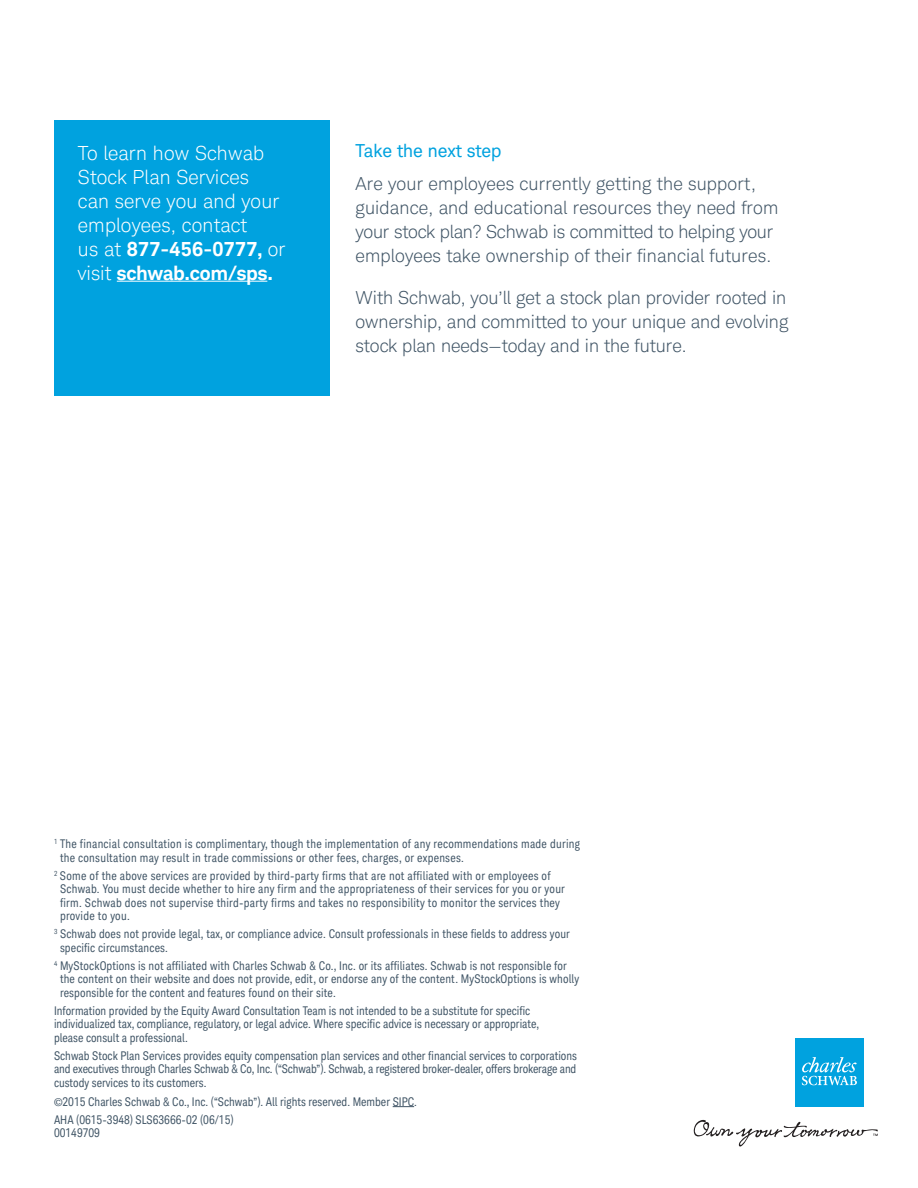
<style>
.page{position:relative;width:918px;height:1188px;background:#fff}
.page>*{position:absolute;margin:0;border:0;box-sizing:border-box;transform-origin:0 0}
.Subheads{font:300 19.5px/24px "Charles Modern";letter-spacing:.01em;color:#fff}
.Introduction{font:300 18px/24px "Charles Modern";letter-spacing:.01em;color:#3e5364}
.Heading_3{font:18px "Charles Modern";color:#00a2df}
.Disclosure{font:condensed 12px/13.5px "Charles Modern";letter-spacing:.01em;color:#3e5364}
.s1{font-weight:700}
</style>
<div class="page">
<svg style="left:393px;top:1106px;width:21px;height:1px"></svg>
<div style="left:54px;top:120px;width:276px;height:276px;background:#00a2df"></div>
<hr style="left:117px;top:281px;width:150px;height:1px;background:#fff">
<svg style="left:694px;top:1120px;width:184px;height:27px"></svg>
<div style="left:795px;top:1038px;width:69px;height:69px;background:#00a2df"></div>
<svg style="left:802px;top:1057px;width:55px;height:28px"></svg>
<p class="Subheads" style="left:78px;top:141px;width:209px">To learn how Schwab<br>Stock Plan Services<br>can serve you and your employees, contact<br>us at <span class="s1">877-456-0777,</span> or visit <span class="s1">schwab.com/sps.</span></p>
<p class="Heading_3" style="left:356px;top:140px;width:148px">Take the next step</p>
<p class="Introduction" style="left:356px;top:172px;width:425px">Are your employees currently getting the support, guidance, and educational resources they need from your stock plan? Schwab is committed to helping your employees take ownership of their financial futures.</p>
<p class="Introduction" style="left:356px;top:286px;width:434px;text-align:justify">With Schwab, you’ll get a stock plan provider rooted in ownership, and committed to your unique and evolving stock plan needs—today and in the future.</p>
<p class="Disclosure" style="left:60px;top:838px;width:522px;text-indent:-6px"><sup>1</sup> The financial consultation is complimentary, though the implementation of any recommendations made during the consultation may result in trade commissions or other fees, charges, or expenses.</p>
<p class="Disclosure" style="left:60px;top:869px;width:507px;text-indent:-6px"><sup>2</sup> Some of the above services are provided by third-party firms that are not affiliated with or employees of Schwab. You must decide whether to hire any firm and the appropriateness of their services for you or your firm. Schwab does not supervise third-party firms and takes no responsibility to monitor the services they provide to you.</p>
<p class="Disclosure" style="left:60px;top:928px;width:511px;text-indent:-6px"><sup>3</sup> Schwab does not provide legal, tax, or compliance advice. Consult professionals in these fields to address your specific circumstances.</p>
<p class="Disclosure" style="left:60px;top:959px;width:521px;text-indent:-6px"><sup>4</sup> MyStockOptions is not affiliated with Charles Schwab &amp; Co., Inc. or its affiliates. Schwab is not responsible for the content on their website and does not provide, edit, or endorse any of the content. MyStockOptions is wholly responsible for the content and features found on their site.</p>
<p class="Disclosure" style="left:54px;top:1004px;width:487px">Information provided by the Equity Award Consultation Team is not intended to be a substitute for specific individualized tax, compliance, regulatory, or legal advice. Where specific advice is necessary or appropriate, please consult a professional.</p>
<p class="Disclosure" style="left:54px;top:1049px;width:525px;text-align:justify">Schwab Stock Plan Services provides equity compensation plan services and other financial services to corporations and executives through Charles Schwab &amp; Co, Inc. (“Schwab”). Schwab, a registered broker-dealer, offers brokerage and custody services to its customers.</p>
<p class="Disclosure" style="left:54px;top:1095px;width:364px">©2015 Charles Schwab &amp; Co., Inc. (“Schwab”). All rights reserved. Member SIPC.</p>
<p class="Disclosure" style="left:54px;top:1113px;width:181px">AHA (0615-3948) SLS63666-02 (06/15)<br>00149709</p>
</div>
